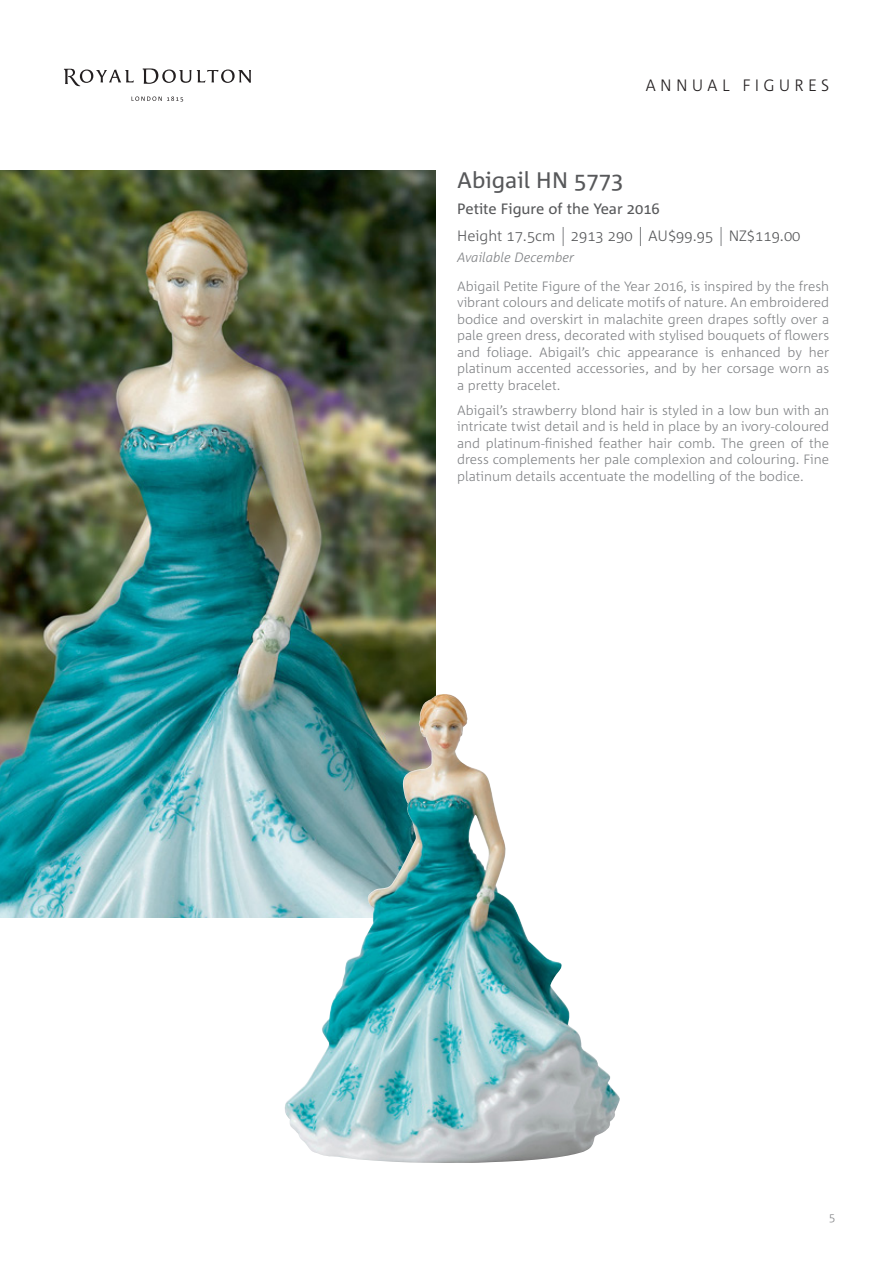
<style>
.page{position:relative;width:893px;height:1263px;background:#fff}
.page>*{position:absolute;margin:0;border:0;box-sizing:border-box;transform-origin:0 0}
.t1{font:22.5px "Corpid";color:#57585a}
.t2{font:300 16.5px "Corpid";letter-spacing:.25em;color:#231f20}
.t3{font:300 15px "Corpid";color:#57585a}
.t4{font:15px "Corpid";color:#57585a}
.t5{font:300 13.5px/16.5px "Corpid";color:#808285;text-align:justify}
.t6{font:italic 300 13.5px "Corpid";color:#808285}
</style>
<div class="page">
<svg style="left:142px;top:68px;width:49px;height:16px"></svg>
<svg style="left:197px;top:70px;width:54px;height:13px"></svg>
<svg style="left:64px;top:69px;width:70px;height:17px"></svg>
<svg style="left:132px;top:96px;width:51px;height:6px"></svg>
<svg style="left:563px;top:227px;width:1px;height:19px"></svg>
<svg style="left:640px;top:227px;width:1px;height:19px"></svg>
<svg style="left:721px;top:227px;width:1px;height:19px"></svg>
<img style="left:0;top:170px;width:436px;height:747px">
<img style="left:284px;top:694px;width:336px;height:469px">
<p class="t2" style="left:645px;top:77px;width:185px">ANNUAL FIGURES</p>
<h1 class="t1" style="left:457px;top:167px;width:168px">Abigail HN 5773</h1>
<p class="t4" style="left:457px;top:201px;width:204px">Petite Figure of the Year 2016</p>
<p class="t3" style="left:457px;top:227px;width:345px">Height 17.5cm 2913 290 AU$99.95 NZ$119.00</p>
<p class="t6" style="left:457px;top:250px;width:119px">Available December</p>
<p class="t5" style="left:457px;top:278px;width:374px">Abigail Petite Figure of the Year 2016, is inspired by the fresh vibrant colours and delicate motifs of nature. An embroidered bodice and overskirt in malachite green drapes softly over a pale green dress, decorated with stylised bouquets of flowers and foliage. Abigail’s chic appearance is enhanced by her platinum accented accessories, and by her corsage worn as a pretty bracelet.</p>
<p class="t5" style="left:457px;top:402px;width:374px">Abigail’s strawberry blond hair is styled in a low bun with an intricate twist detail and is held in place by an ivory-coloured and platinum-finished feather hair comb. The green of the dress complements her pale complexion and colouring. Fine platinum details accentuate the modelling of the bodice.</p>
</div>
